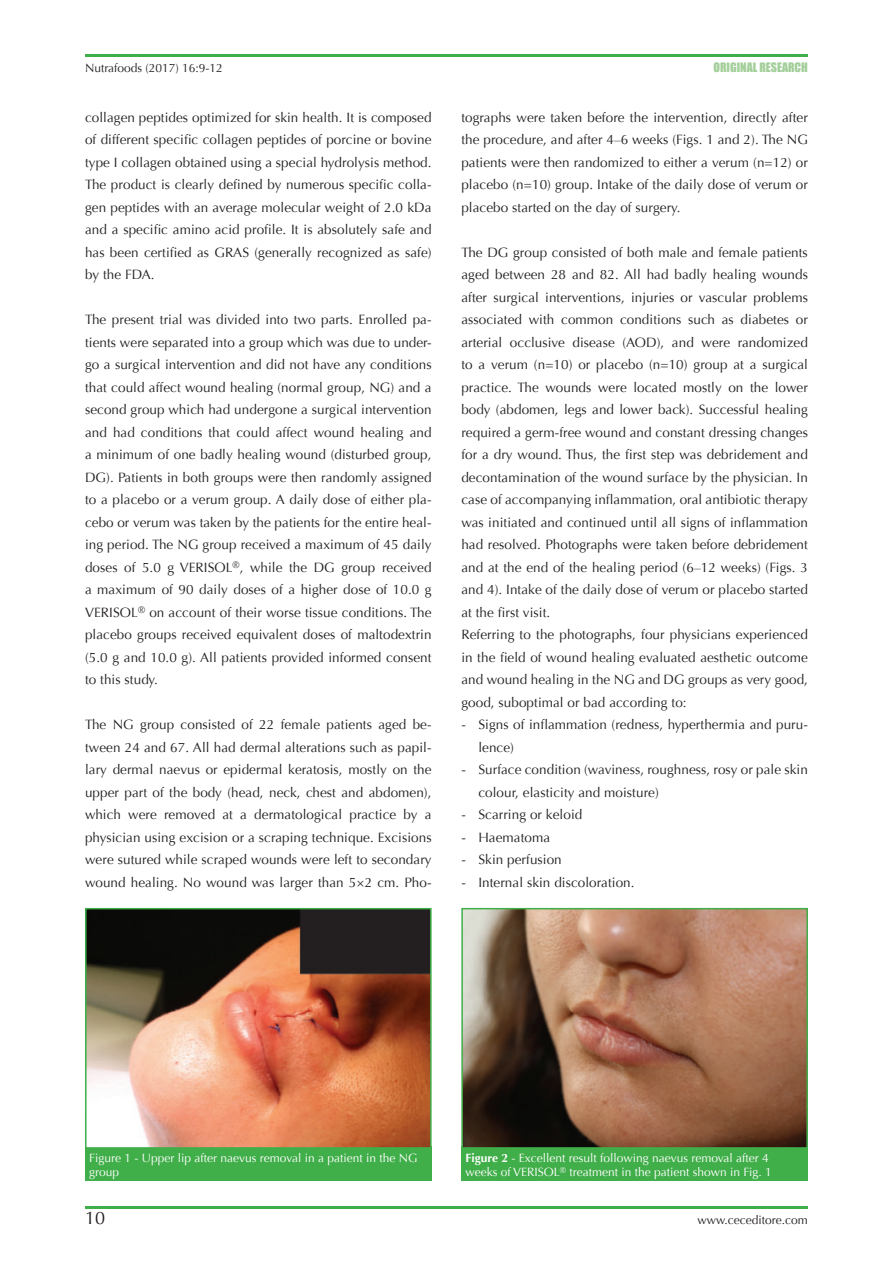
<style>
.page{position:relative;width:893px;height:1263px;background:#fff}
.page>*{position:absolute;margin:0;border:0;box-sizing:border-box;transform-origin:0 0}
.t1{font:18px "Optima";color:#231f20}
.t2{font:13.5px/22.5px "Optima";letter-spacing:.005em;color:#231f20;text-align:justify}
.t3{font:12px/14.4px "Optima";color:#fff}
.t4{font:12px "Optima";color:#231f20}
.t5{font:12px "Impact";color:#a3cf9a}
.s1{font-weight:700}
</style>
<div class="page">
<hr style="left:85px;top:54px;width:723px;height:3px;background:#40ae49">
<hr style="left:85px;top:1206px;width:723px;height:3px;background:#40ae49">
<div style="left:85px;top:1146px;width:347px;height:34px;background:#40ae49"></div>
<div style="left:461px;top:1146px;width:347px;height:34px;background:#40ae49"></div>
<img style="left:88px;top:911px;width:341px;height:235px">
<div style="left:85px;top:908px;width:347px;height:241px;border:2px solid #40ae49"></div>
<img style="left:464px;top:911px;width:341px;height:235px">
<div style="left:461px;top:908px;width:347px;height:241px;border:2px solid #40ae49"></div>
<p class="t4" style="left:85px;top:61px;width:139px">Nutrafoods (2017) 16:9-12</p>
<p class="t5" style="left:714px;top:58px;width:96px">ORIGINAL RESEARCH</p>
<p class="t2" style="left:461px;top:106px;width:348px">tographs were taken before the intervention, directly after the procedure, and after 4–6 weeks (Figs. 1 and 2). The NG patients were then randomized to either a verum (n=12) or placebo (n=10) group. Intake of the daily dose of verum or placebo started on the day of surgery.</p>
<p class="t2" style="left:461px;top:241px;width:348px;text-align:left">The DG group consisted of both male and female patients aged between 28 and 82. All had badly healing wounds after surgical interventions, injuries or vascular problems associated with common conditions such as diabetes or arterial occlusive disease (AOD), and were randomized to a verum (n=10) or placebo (n=10) group at a surgical practice. The wounds were located mostly on the lower body (abdomen, legs and lower back). Successful healing required a germ-free wound and constant dressing changes for a dry wound. Thus, the first step was debridement and decontamination of the wound surface by the physician. In case of accompanying inflammation, oral antibiotic therapy was initiated and continued until all signs of inflammation had resolved. Photographs were taken before debridement and at the end of the healing period (6–12 weeks) (Figs. 3 and 4). Intake of the daily dose of verum or placebo started at the first visit.<br>Referring to the photographs, four physicians experienced in the field of wound healing evaluated aesthetic outcome and wound healing in the NG and DG groups as very good, good, suboptimal or bad according to:</p>
<p class="t2" style="left:478px;top:713px;width:331px;text-indent:-17px">- Signs of inflammation (redness, hyperthermia and puru&shy;lence)</p>
<p class="t2" style="left:478px;top:758px;width:331px;text-indent:-17px">- Surface condition (waviness, roughness, rosy or pale skin colour, elasticity and moisture)</p>
<p class="t2" style="left:461px;top:803px;width:122px">- Scarring or keloid</p>
<p class="t2" style="left:461px;top:826px;width:90px">- Haematoma</p>
<p class="t2" style="left:461px;top:848px;width:102px">- Skin perfusion</p>
<p class="t2" style="left:461px;top:871px;width:175px">- Internal skin discoloration.</p>
<p class="t2" style="left:85px;top:106px;width:348px">collagen peptides optimized for skin health. It is composed of different specific collagen peptides of porcine or bovine type I collagen obtained using a special hydrolysis method.<br>The product is clearly defined by numerous specific colla&shy;gen peptides with an average molecular weight of 2.0 kDa and a specific amino acid profile. It is absolutely safe and has been certified as GRAS (generally recognized as safe) by the FDA.</p>
<p class="t2" style="left:85px;top:309px;width:348px">The present trial was divided into two parts. Enrolled pa&shy;tients were separated into a group which was due to under&shy;go a surgical intervention and did not have any conditions that could affect wound healing (normal group, NG) and a second group which had undergone a surgical intervention and had conditions that could affect wound healing and a minimum of one badly healing wound (disturbed group, DG). Patients in both groups were then randomly assigned to a placebo or a verum group. A daily dose of either pla&shy;cebo or verum was taken by the patients for the entire heal&shy;ing period. The NG group received a maximum of 45 daily doses of 5.0 g VERISOL<sup>®</sup>, while the DG group received a maximum of 90 daily doses of a higher dose of 10.0 g VERISOL<sup>®</sup> on account of their worse tissue conditions. The placebo groups received equivalent doses of maltodextrin (5.0 g and 10.0 g). All patients provided informed consent to this study.</p>
<p class="t2" style="left:85px;top:713px;width:348px">The NG group consisted of 22 female patients aged be&shy;tween 24 and 67. All had dermal alterations such as papil&shy;lary dermal naevus or epidermal keratosis, mostly on the upper part of the body (head, neck, chest and abdomen), which were removed at a dermatological practice by a physician using excision or a scraping technique. Excisions were sutured while scraped wounds were left to secondary wound healing. No wound was larger than 5×2 cm. Pho-</p>
<p class="t3" style="left:89px;top:1150px;width:330px">Figure 1 - Upper lip after naevus removal in a patient in the NG group</p>
<p class="t3" style="left:466px;top:1150px;width:308px"><span class="s1">Figure 2</span> - Excellent result following naevus removal after 4 weeks of VERISOL<sup>®</sup> treatment in the patient shown in Fig. 1</p>
<h1 class="t1" style="left:85px;top:1208px;width:22px">10</h1>
<p class="t4" style="left:697px;top:1213px;width:112px">www.ceceditore.com</p>
</div>
